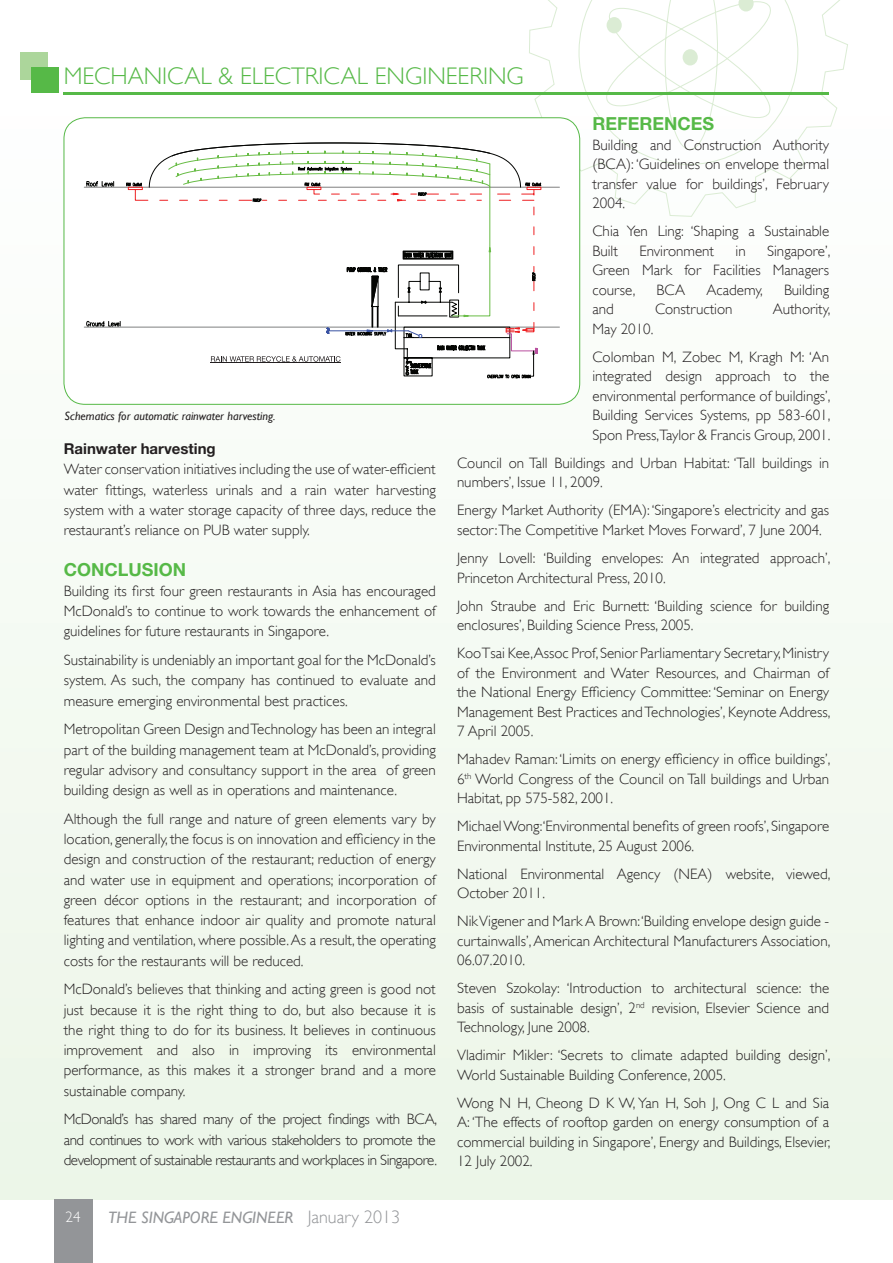
<style>
.page{position:relative;width:893px;height:1263px;background:#fff}
.page>*{position:absolute;margin:0;border:0;box-sizing:border-box;transform-origin:0 0}
.t1{font:300 24px "Gill Sans";color:#56b947}
.t2{font:700 18px "Helvetica Neue LT Std";color:#56b947}
.t3{font:italic 16.5px "Gill Sans";color:#939598}
.t4{font:300 15px/19.5px "Gill Sans";color:#231f20;text-align:justify}
.t5{font:700 15px "Helvetica Neue LT Std";color:#231f20}
.t6{font:300 15px "Gill Sans";color:#fff}
.t7{font:italic 12px "Gill Sans";color:#231f20}
.s1{font-weight:300;font-style:normal;font-size:18px}
</style>
<div class="page">
<div style="left:0;top:103px;width:893px;height:1096px;background:#f3f9f0"></div>
<div style="left:529px;top:0;width:319px;height:217px;background:#fdfefe"></div>
<svg style="left:600px;top:0;width:177px;height:150px"></svg>
<div style="left:682px;top:49px;width:16px;height:17px;background:#dbecd4;border-radius:50%"></div>
<div style="left:606px;top:17px;width:16px;height:16px;background:#dbecd4;border-radius:50%"></div>
<hr style="left:64px;top:92px;width:765px;height:2px;background:#56b947">
<div style="left:20px;top:52px;width:28px;height:28px;background:#acd69b"></div>
<div style="left:32px;top:67px;width:27px;height:26px;background:#56b947"></div>
<div style="left:54px;top:1199px;width:38px;height:64px;background:#939598"></div>
<div style="left:64px;top:118px;width:516px;height:286px;background:#fff;border-radius:21px"></div>
<div style="left:64px;top:118px;width:516px;height:286px;border:1px solid #56b947;border-radius:21px"></div>
<hr style="left:84px;top:327px;width:475px;height:1px;background:#7f8080">
<hr style="left:84px;top:187px;width:475px;height:1px;background:#7f8080">
<svg style="left:86px;top:181px;width:34px;height:146px"></svg>
<svg style="left:149px;top:143px;width:401px;height:236px"></svg>
<hr style="left:210px;top:362px;width:131px;height:1px;background:#231f20">
<h1 class="t1" style="left:64px;top:62px;width:462px">MECHANICAL &amp; ELECTRICAL ENGINEERING</h1>
<p class="t2" style="left:592px;top:113px;width:123px">REFERENCES</p>
<p class="t4" style="left:592px;top:135px;width:238px">Building and Construction Authority (BCA): ÔGuidelines on envelope thermal transfer value for buildingsÕ, February 2004.</p>
<p class="t4" style="left:592px;top:222px;width:238px">Chia Yen Ling: ÔShaping a Sustainable<br>Built</p>
<p class="t4" style="left:592px;top:241px;width:239px;text-indent:175px">SingaporeÕ, Green Mark for Facilities Managers course,</p>
<p class="t4" style="left:639px;top:241px;width:76px">Environment</p>
<p class="t4" style="left:735px;top:241px;width:12px">in</p>
<p class="t4" style="left:656px;top:280px;width:30px">BCA</p>
<p class="t4" style="left:707px;top:280px;width:58px">Academy,</p>
<p class="t4" style="left:784px;top:280px;width:47px">Building</p>
<p class="t7" style="left:65px;top:410px;width:212px">Schematics for automatic rainwater harvesting.</p>
<p class="t5" style="left:64px;top:439px;width:153px">Rainwater harvesting</p>
<p class="t4" style="left:64px;top:459px;width:374px;line-height:20.2px">Water conservation initiatives including the use of water-efficient water fittings, waterless urinals and a rain water harvesting system with a water storage capacity of three days, reduce the restaurantÕs reliance on PUB water supply.</p>
<p class="t2" style="left:64px;top:558px;width:124px">CONCLUSION</p>
<p class="t4" style="left:64px;top:581px;width:374px;line-height:20.2px">Building its first four green restaurants in Asia has encouraged McDonaldÕs to continue to work towards the enhancement of guidelines for future restaurants in Singapore.</p>
<p class="t4" style="left:64px;top:650px;width:374px;line-height:20.2px">Sustainability is undeniably an important goal for the McDonaldÕs system. As such, the company has continued to evaluate and measure emerging environmental best practices.</p>
<p class="t4" style="left:64px;top:719px;width:374px;line-height:20.2px">Metropolitan Green Design and Technology has been an integral part of the building management team at McDonaldÕs, providing regular advisory and consultancy support in the area of green building design as well as in operations and maintenance.</p>
<p class="t4" style="left:64px;top:809px;width:374px;line-height:20.2px">Although the full range and nature of green elements vary by location, generally, the focus is on innovation and efficiency in the design and construction of the restaurant; reduction of energy and water use in equipment and operations; incorporation of green dŽcor options in the restaurant; and incorporation of features that enhance indoor air quality and promote natural lighting and ventilation, where possible. As a result, the operating costs for the restaurants will be reduced.</p>
<p class="t4" style="left:64px;top:979px;width:374px;line-height:20.2px">McDonaldÕs believes that thinking and acting green is good not just because it is the right thing to do, but also because it is the right thing to do for its business. It believes in continuous improvement and also in improving its environmental performance, as this makes it a stronger brand and a more sustainable company.</p>
<p class="t4" style="left:64px;top:1109px;width:375px;line-height:20.2px">McDonald’s has shared many of the project findings with BCA, and continues to work with various stakeholders to promote the development of sustainable restaurants and workplaces in Singapore.</p>
<p class="t6" style="left:66px;top:1208px;width:16px">24</p>
<p class="t3" style="left:108px;top:1208px;width:293px">THE SINGAPORE ENGINEER <span class="s1">January 2013</span></p>
<p class="t4" style="left:592px;top:300px;width:23px">and</p>
<p class="t4" style="left:655px;top:300px;width:79px">Construction</p>
<p class="t4" style="left:773px;top:300px;width:59px">Authority,</p>
<p class="t4" style="left:592px;top:315px;width:238px;line-height:28px">May 2010.<br>Colomban M, Zobec M, Kragh M: ÔAn</p>
<p class="t4" style="left:592px;top:367px;width:239px">integrated design approach to the environmental performance of buildingsÕ, Building Services Systems, pp 583-601, Spon Press,Taylor &amp; Francis Group, 2001.</p>
<p class="t4" style="left:457px;top:453px;width:374px">Council on Tall Buildings and Urban Habitat: ÔTall buildings in numbersÕ, Issue 11, 2009.</p>
<p class="t4" style="left:457px;top:501px;width:374px">Energy Market Authority (EMA): ÔSingaporeÕs electricity and gas sector:The Competitive Market Moves ForwardÕ, 7 June 2004.</p>
<p class="t4" style="left:457px;top:548px;width:375px">Jenny Lovell: ÔBuilding envelopes: An integrated approachÕ,<br>Princeton Architectural Press, 2010.</p>
<p class="t4" style="left:457px;top:596px;width:374px">John Straube and Eric Burnett: ÔBuilding science for building enclosures’, Building Science Press, 2005.</p>
<p class="t4" style="left:457px;top:643px;width:375px">Koo Tsai Kee,Assoc Prof, Senior Parliamentary Secretary, Ministry of the Environment and Water Resources, and Chairman of the National Energy Efficiency Committee: ‘Seminar on Energy Management Best Practices and TechnologiesÕ, Keynote Address, 7 April 2005.</p>
<p class="t4" style="left:457px;top:749px;width:375px">Mahadev Raman: ‘Limits on energy efficiency in office buildings’, 6<sup>th</sup> World Congress of the Council on Tall buildings and Urban Habitat, pp 575-582, 2001.</p>
<p class="t4" style="left:457px;top:816px;width:374px">Michael Wong:‘Environmental benefits of green roofs’, Singapore<br>Environmental Institute, 25 August 2006.</p>
<p class="t4" style="left:457px;top:864px;width:375px">National Environmental Agency (NEA) website, viewed,<br>October 2011.</p>
<p class="t4" style="left:457px;top:911px;width:375px">Nik Vigener and Mark A Brown:ÔBuilding envelope design guide - curtainwallsÕ, American Architectural Manufacturers Association, 06.07.2010.</p>
<p class="t4" style="left:457px;top:978px;width:374px">Steven Szokolay: ÔIntroduction to architectural science: the basis of sustainable designÕ, 2<sup>nd</sup> revision, Elsevier Science and Technology, June 2008.</p>
<p class="t4" style="left:457px;top:1045px;width:375px">Vladimir Mikler: ÔSecrets to climate adapted building designÕ,<br>World Sustainable Building Conference, 2005.</p>
<p class="t4" style="left:457px;top:1093px;width:375px">Wong N H, Cheong D K W, Yan H, Soh J, Ong C L and Sia A: ÔThe effects of rooftop garden on energy consumption of a commercial building in SingaporeÕ, Energy and Buildings, Elsevier, 12 July 2002.</p>
</div>
